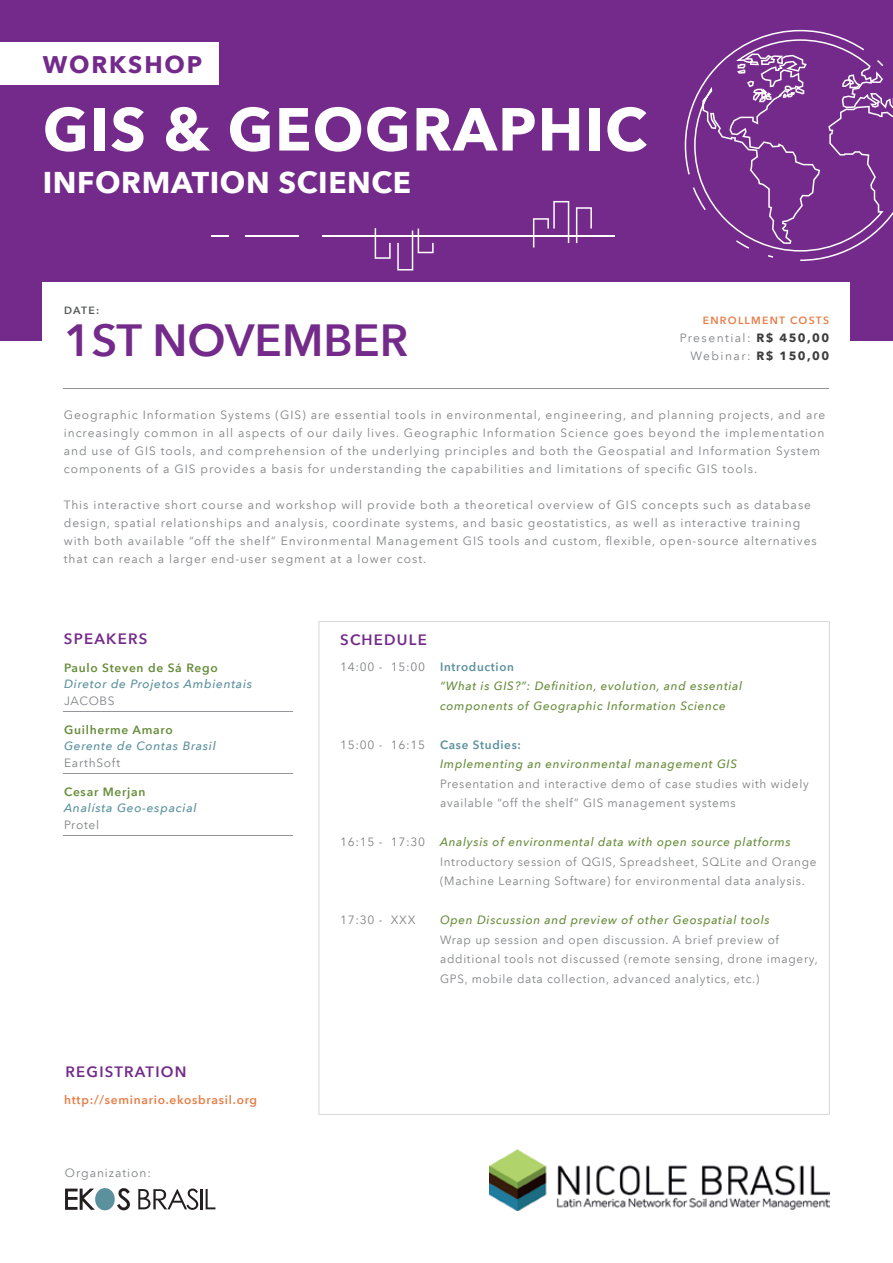
<style>
.page{position:relative;width:893px;height:1263px;background:#fff}
.page>*{position:absolute;margin:0;border:0;box-sizing:border-box;transform-origin:0 0}
.t1{font:700 60px "Avenir Next LT Com";letter-spacing:.02em;color:#fff}
.t2{font:600 45px "Avenir Next LT Com";color:#742a8a}
.t3{font:700 30px "Avenir Next LT Com";letter-spacing:.02em;color:#fff}
.t4{font:700 24px "Avenir Next LT Com";letter-spacing:.08em;color:#742a8a}
.t5{font:600 15px "Avenir Next LT Com";letter-spacing:.08em;color:#742a8a}
.t6{font:12px/18px "Avenir Next LT Com";letter-spacing:.08em;color:#808285}
.t7{font:12px/19.5px "Avenir Next LT Com";letter-spacing:.06em;color:#808285}
.t8{font:italic 500 12px/19.5px "Avenir Next LT Com";letter-spacing:.06em;color:#678c3b}
.t9{font:italic 500 12px "Avenir Next LT Com";letter-spacing:.06em;color:#5a919c}
.t10{font:600 12px "Avenir Next LT Com";letter-spacing:.06em;color:#678c3b}
.t11{font:12px/18px "Avenir Next LT Com";letter-spacing:.12em;color:#808285;text-align:right}
.t12{font:600 12px "Avenir Next LT Com";letter-spacing:.06em;color:#e57e48}
.t13{font:600 12px "Avenir Next LT Com";letter-spacing:.06em;color:#5a919c}
.t14{font:600 10.5px "Avenir Next LT Com";letter-spacing:.12em;color:#e57e48}
.t15{font:600 10.5px "Avenir Next LT Com";color:#545758}
.s1{font-weight:700;color:#3e3e3f}
</style>
<div class="page">
<div style="left:0;top:0;width:893px;height:340px;background:#742a8a"></div>
<svg style="left:685px;top:30px;width:208px;height:231px"></svg>
<svg style="left:702px;top:96px;width:6px;height:12px"></svg>
<hr style="left:322px;top:236px;width:292px;height:1px;background:#fff">
<hr style="left:245px;top:236px;width:54px;height:1px;background:#fff">
<svg style="left:211px;top:236px;width:18px;height:1px"></svg>
<svg style="left:375px;top:228px;width:16px;height:31px"></svg>
<svg style="left:397px;top:229px;width:37px;height:41px"></svg>
<svg style="left:576px;top:207px;width:16px;height:36px"></svg>
<svg style="left:533px;top:201px;width:36px;height:46px"></svg>
<div style="left:43px;top:282px;width:807px;height:981px;background:#fff"></div>
<svg style="left:138px;top:1188px;width:60px;height:22px"></svg>
<hr style="left:201px;top:1189px;width:2px;height:20px;background:#231f20">
<svg style="left:206px;top:1189px;width:9px;height:20px"></svg>
<svg style="left:65px;top:1188px;width:65px;height:22px"></svg>
<div style="left:0;top:43px;width:218px;height:42px;background:#fff"></div>
<img style="left:490px;top:1149px;width:339px;height:61px">
<hr style="left:64px;top:388px;width:765px;height:1px;background:#939598">
<hr style="left:63px;top:712px;width:229px;height:1px;background:#939598">
<hr style="left:63px;top:774px;width:229px;height:1px;background:#939598">
<hr style="left:63px;top:836px;width:229px;height:1px;background:#939598">
<h3 class="t4" style="left:43px;top:50px;width:161px">WORKSHOP</h3>
<h1 class="t1" style="left:43px;top:93px;width:605px">GIS &amp; GEOGRAPHIC</h1>
<h3 class="t3" style="left:43px;top:164px;width:370px">INFORMATION SCIENCE</h3>
<p class="t15" style="left:64px;top:304px;width:37px">DATE:</p>
<h2 class="t2" style="left:64px;top:313px;width:346px">1ST NOVEMBER</h2>
<p class="t14" style="left:703px;top:314px;width:128px">ENROLLMENT COSTS</p>
<p class="t11" style="left:680px;top:328px;width:151px">Presential: <span class="s1">R$ 450,00<br></span>Webinar: <span class="s1">R$ 150,00</span></p>
<p class="t6" style="left:64px;top:406px;width:763px">Geographic Information Systems (GIS) are essential tools in environmental, engineering, and planning projects, and are increasingly common in all aspects of our daily lives. Geographic Information Science goes beyond the implementation and use of GIS tools, and comprehension of the underlying principles and both the Geospatial and Information System components of a GIS provides a basis for understanding the capabilities and limitations of specific GIS tools.</p>
<p class="t6" style="left:64px;top:496px;width:754px">This interactive short course and workshop will provide both a theoretical overview of GIS concepts such as database design, spatial relationships and analysis, coordinate systems, and basic geostatistics, as well as interactive training with both available “off the shelf” Environmental Management GIS tools and custom, flexible, open-source alternatives that can reach a larger end-user segment at a lower cost.</p>
<p class="t5" style="left:64px;top:629px;width:85px">SPEAKERS</p>
<p class="t5" style="left:340px;top:631px;width:88px">SCHEDULE</p>
<p class="t10" style="left:64px;top:660px;width:155px">Paulo Steven de Sá Rego</p>
<p class="t9" style="left:64px;top:677px;width:190px">Diretor de Projetos Ambientais</p>
<p class="t6" style="left:64px;top:691px;width:52px">JACOBS</p>
<p class="t10" style="left:64px;top:722px;width:110px">Guilherme Amaro</p>
<p class="t9" style="left:64px;top:739px;width:153px">Gerente de Contas Brasil</p>
<p class="t7" style="left:64px;top:753px;width:58px">EarthSoft</p>
<p class="t10" style="left:64px;top:784px;width:83px">Cesar Merjan</p>
<p class="t9" style="left:64px;top:801px;width:134px">Analísta Geo-espacial</p>
<p class="t6" style="left:64px;top:815px;width:37px">Protel</p>
<p class="t6" style="left:340px;top:658px;width:87px">14:00 - 15:00</p>
<p class="t6" style="left:340px;top:736px;width:87px">15:00 - 16:15</p>
<p class="t6" style="left:340px;top:833px;width:87px">16:15 - 17:30</p>
<p class="t6" style="left:340px;top:911px;width:77px">17:30 - XXX</p>
<p class="t13" style="left:440px;top:659px;width:76px">Introduction</p>
<p class="t8" style="left:440px;top:676px;width:304px">“What is GIS?”: Definition, evolution, and essential components of Geographic Information Science</p>
<p class="t13" style="left:440px;top:737px;width:83px">Case Studies:</p>
<p class="t8" style="left:440px;top:754px;width:299px">Implementing an environmental management GIS</p>
<p class="t7" style="left:440px;top:774px;width:370px">Presentation and interactive demo of case studies with widely available “off the shelf” GIS management systems</p>
<p class="t8" style="left:440px;top:832px;width:352px">Analysis of environmental data with open source platforms</p>
<p class="t7" style="left:440px;top:852px;width:378px">Introductory session of QGIS, Spreadsheet, SQLite and Orange (Machine Learning Software) for environmental data analysis.</p>
<p class="t8" style="left:440px;top:910px;width:331px">Open Discussion and preview of other Geospatial tools</p>
<p class="t7" style="left:440px;top:930px;width:379px">Wrap up session and open discussion. A brief preview of additional tools not discussed (remote sensing, drone imagery,<br>GPS, mobile data collection, advanced analytics, etc.)</p>
<p class="t5" style="left:66px;top:1062px;width:122px">REGISTRATION</p>
<p class="t12" style="left:64px;top:1092px;width:195px">http://seminario.ekosbrasil.org</p>
<p class="t6" style="left:65px;top:1164px;width:88px">Organization:</p>
</div>
